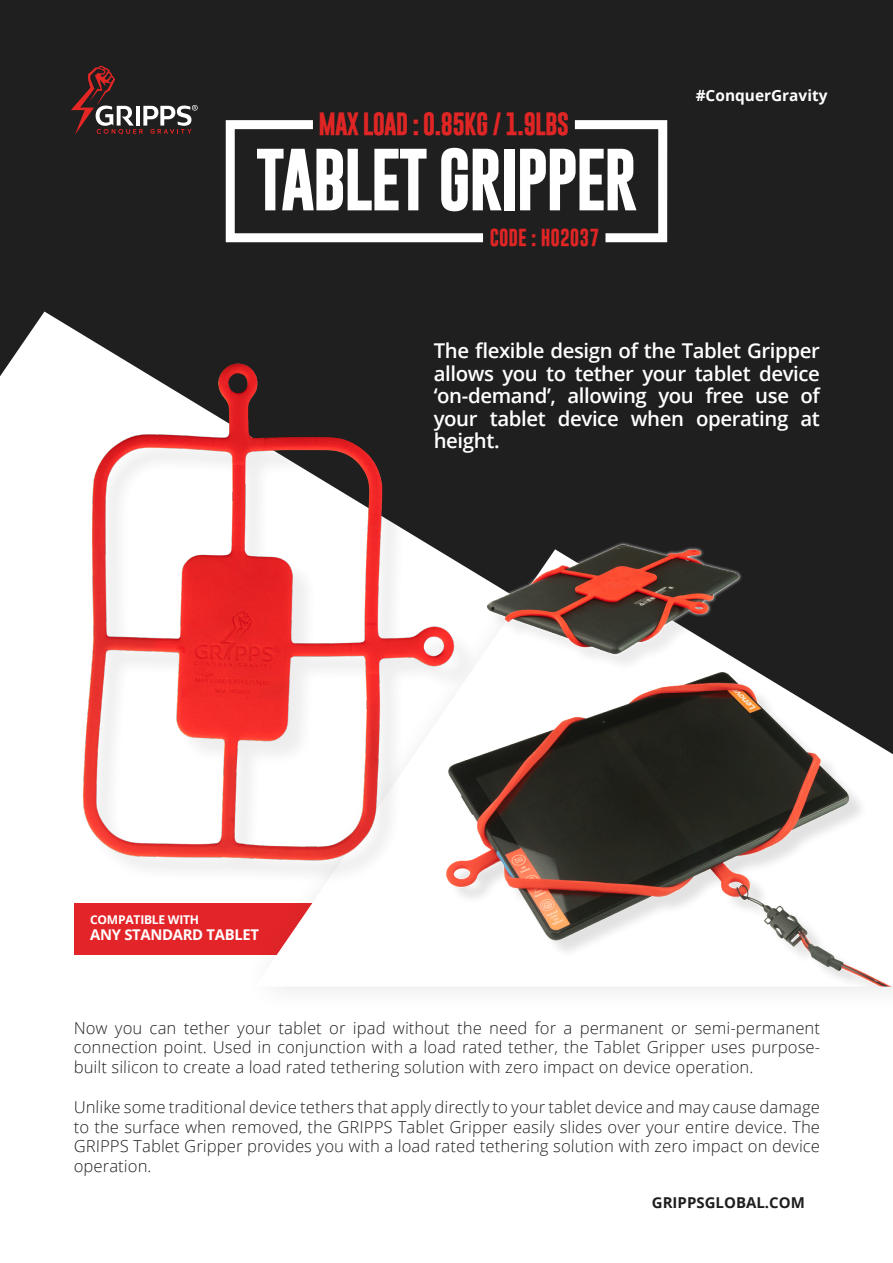
<style>
.page{position:relative;width:893px;height:1263px;background:#fff}
.page>*{position:absolute;margin:0;border:0;box-sizing:border-box;transform-origin:0 0}
.t1{font:700 63px "Gobold";letter-spacing:-.04em;color:#fff}
.t2{font:700 23.25px "Gobold";letter-spacing:-.04em;color:#e02525}
.t3{font:600 20.4px/22.5px "Open Sans";letter-spacing:-.02em;color:#fff;text-align:justify}
.t4{font:700 17.85px "Gobold";color:#e02525}
.t5{font:300 16.5px/19.8px "Open Sans";letter-spacing:.01em;color:#201f1f;text-align:justify}
.t6{font:700 15.45px "Open Sans";color:#fff}
.t7{font:700 15px "Open Sans";color:#201f1f}
.t8{font:700 14.85px "Open Sans";letter-spacing:-.02em;color:#fff}
.t9{font:700 12.15px "Open Sans";letter-spacing:-.02em;color:#fff}
</style>
<div class="page">
<div style="left:0;top:0;width:892px;height:312px;background:#201f1f"></div>
<svg style="left:221px;top:116px;width:271px;height:131px"></svg>
<svg style="left:566px;top:116px;width:106px;height:141px"></svg>
<svg style="left:71px;top:66px;width:127px;height:69px"></svg>
<div style="left:74px;top:903px;width:271px;height:51px;background:#e32529"></div>
<div style="left:0;top:312px;width:893px;height:212px;background:#201f1f"></div>
<div style="left:239px;top:524px;width:654px;height:491px;background:#231f20;opacity:.13"></div>
<svg style="left:255px;top:915px;width:138px;height:71px"></svg>
<img style="left:393px;top:549px;width:500px;height:437px">
<img style="left:13px;top:338px;width:484px;height:577px">
<img style="left:455px;top:442px;width:310px;height:294px">
<p class="t2" style="left:318px;top:108px;width:252px">MAX LOAD : 0.85KG / 1.9LBS</p>
<p class="t1" style="left:255px;top:139px;width:383px">TABLET GRIPPER</p>
<p class="t4" style="left:490px;top:226px;width:111px">CODE : H02037</p>
<p class="t6" style="left:696px;top:84px;width:133px">#ConquerGravity</p>
<p class="t3" style="left:434px;top:339px;width:388px">The flexible design of the Tablet Gripper allows you to tether your tablet device ‘on-demand’, allowing you free use of your tablet device when operating at height.</p>
<p class="t9" style="left:90px;top:911px;width:111px">COMPATIBLE WITH</p>
<p class="t8" style="left:90px;top:924px;width:170px">ANY STANDARD TABLET</p>
<p class="t5" style="left:74px;top:1017px;width:748px">Now you can tether your tablet or ipad without the need for a permanent or semi-permanent connection point. Used in conjunction with a load rated tether, the Tablet Gripper uses purpose&shy;built silicon to create a load rated tethering solution with zero impact on device operation.</p>
<p class="t5" style="left:74px;top:1096px;width:748px">Unlike some traditional device tethers that apply directly to your tablet device and may cause damage to the surface when removed, the GRIPPS Tablet Gripper easily slides over your entire device. The GRIPPS Tablet Gripper provides you with a load rated tethering solution with zero impact on device operation.</p>
<p class="t7" style="left:652px;top:1192px;width:154px">GRIPPSGLOBAL.COM</p>
</div>
